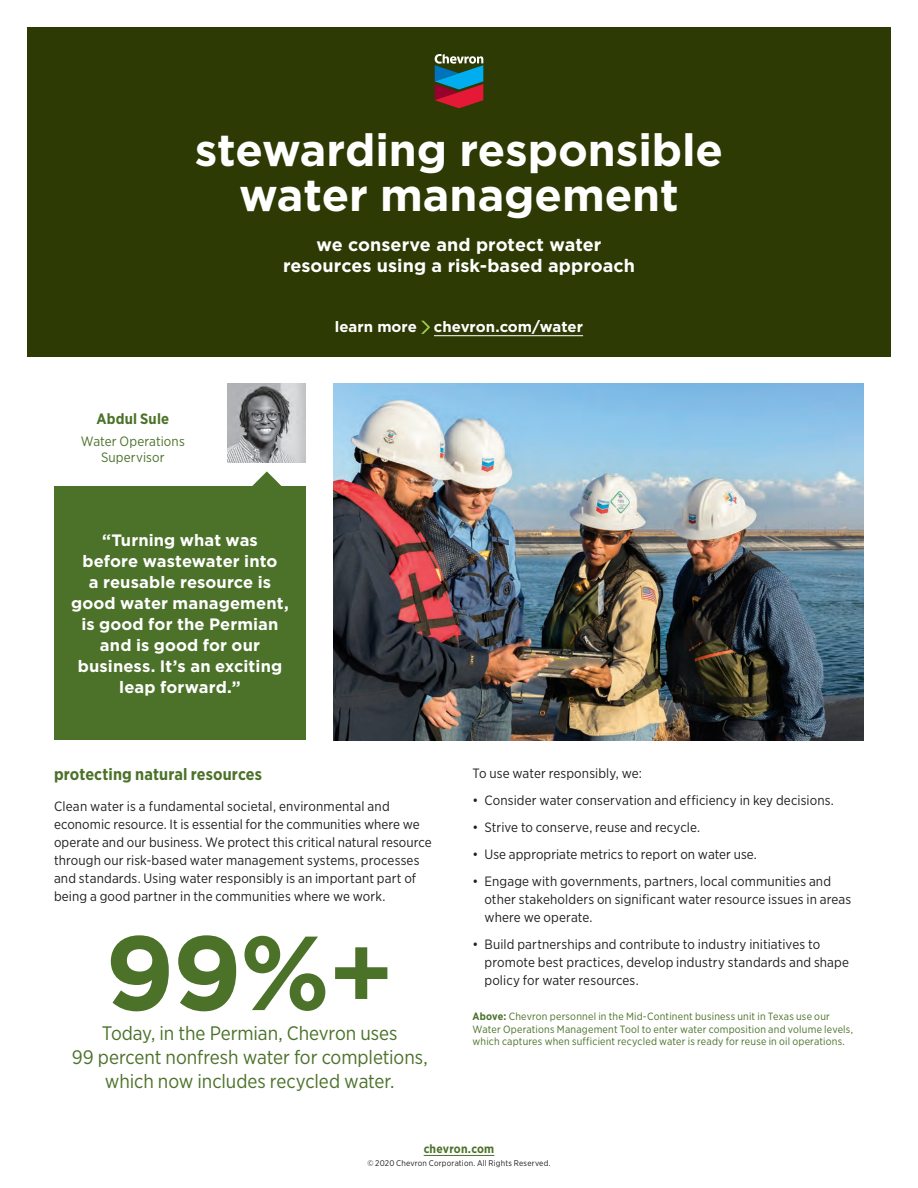
<style>
.page{position:relative;width:918px;height:1188px;background:#fff}
.page>*{position:absolute;margin:0;border:0;box-sizing:border-box;transform-origin:0 0}
.t1{font:700 105px "Gotham";color:#4c722a}
.t2{font:700 45px/45px "Gotham";letter-spacing:-.005em;color:#fff;text-align:center}
.t3{font:19.5px "Gotham Narrow";letter-spacing:-.005em;color:#4c722a}
.t4{font:700 18px/21px "Gotham";color:#fff;text-align:center}
.t5{font:700 16.5px/21px "Gotham";letter-spacing:.005em;color:#fff;text-align:center}
.t6{font:700 16.5px "Gotham Narrow";letter-spacing:.005em;color:#4c722a}
.t7{font:700 15px "Gotham";color:#fff}
.t8{font:700 15px "Gotham Narrow";letter-spacing:.01em;color:#4c722a}
.t9{font:13.5px/18px "Gotham Narrow";letter-spacing:.01em;color:#231f20}
.t10{font:13.5px/16.5px "Gotham Narrow";letter-spacing:.01em;color:#4c722a;text-align:center}
.t11{font:700 12px "Gotham Narrow";letter-spacing:.015em;color:#4c722a}
.t12{font:10.5px/12.8px "Gotham Narrow";letter-spacing:.02em;color:#4c722a}
.t13{font:8.25px "Gotham Narrow";letter-spacing:.025em;color:#231f20}
.s1{font-weight:500}
.s2{font-weight:700}
</style>
<div class="page">
<div style="left:27px;top:27px;width:864px;height:329px;background:#2d3a03"></div>
<hr style="left:434px;top:335px;width:149px;height:1px;background:#fff">
<svg style="left:421px;top:321px;width:9px;height:13px"></svg>
<svg style="left:251px;top:471px;width:31px;height:16px"></svg>
<div style="left:54px;top:487px;width:252px;height:253px;background:#4c722a"></div>
<img style="left:333px;top:384px;width:531px;height:356px">
<img style="left:228px;top:384px;width:78px;height:78px">
<hr style="left:424px;top:1155px;width:70px;height:1px;background:#4c722a">
<svg style="left:435px;top:54px;width:48px;height:54px"></svg>
<h1 class="t2" style="left:195px;top:128px;width:530px">stewarding responsible water management</h1>
<p class="t4" style="left:283px;top:234px;width:353px">we conserve and protect water resources using a risk based approach</p>
<h3 class="t4" style="left:480px;top:255px;width:9px">-</h3>
<p class="t8" style="left:97px;top:409px;width:74px">Abdul Sule</p>
<p class="t10" style="left:81px;top:433px;width:105px">Water Operations<br>Supervisor</p>
<p class="t5" style="left:71px;top:530px;width:219px">“Turning what was<br>before wastewater into<br>a reusable resource is good water management, is good for the Permian and is good for our business. It’s an exciting leap forward.”</p>
<p class="t7" style="left:335px;top:317px;width:250px">learn more chevron.com/water</p>
<h2 class="t6" style="left:54px;top:764px;width:209px">protecting natural resources</h2>
<p class="t9" style="left:54px;top:797px;width:379px">Clean water is a fundamental societal, environmental and economic resource. It is essential for the communities where we operate and our business. We protect this critical natural resource through our risk-based water management systems, processes and standards. Using water responsibly is an important part of being a good partner in the communities where we work.</p>
<p class="t1" style="left:105px;top:903px;width:291px">99%<span class="s1">+</span></p>
<p class="t3" style="left:102px;top:1021px;width:297px">Today, in the Permian, Chevron uses</p>
<p class="t3" style="left:105px;top:1069px;width:291px">which now includes recycled water.</p>
<p class="t3" style="left:72px;top:1045px;width:357px">99 percent nonfresh water for completions,</p>
<p class="t9" style="left:472px;top:764px;width:171px">To use water responsibly, we:</p>
<p class="t9" style="left:472px;top:791px;width:363px">• Consider water conservation and efficiency in key decisions.</p>
<p class="t9" style="left:472px;top:818px;width:229px">• Strive to conserve, reuse and recycle.</p>
<p class="t9" style="left:472px;top:845px;width:286px">• Use appropriate metrics to report on water use.</p>
<p class="t9" style="left:485px;top:872px;width:368px;text-indent:-12px">• Engage with governments, partners, local communities and other stakeholders on significant water resource issues in areas where we operate.</p>
<p class="t9" style="left:485px;top:935px;width:366px;text-indent:-12px">• Build partnerships and contribute to industry initiatives to promote best practices, develop industry standards and shape policy for water resources.</p>
<p class="t12" style="left:472px;top:1010px;width:382px"><span class="s2">Above:</span> Chevron personnel in the Mid-Continent business unit in Texas use our<br>Water Operations Management Tool to enter water composition and volume levels, which captures when sufficient recycled water is ready for reuse in oil operations.</p>
<p class="t11" style="left:424px;top:1141px;width:72px">chevron.com</p>
<p class="t13" style="left:367px;top:1158px;width:185px">© 2020 Chevron Corporation. All Rights Reserved.</p>
</div>
